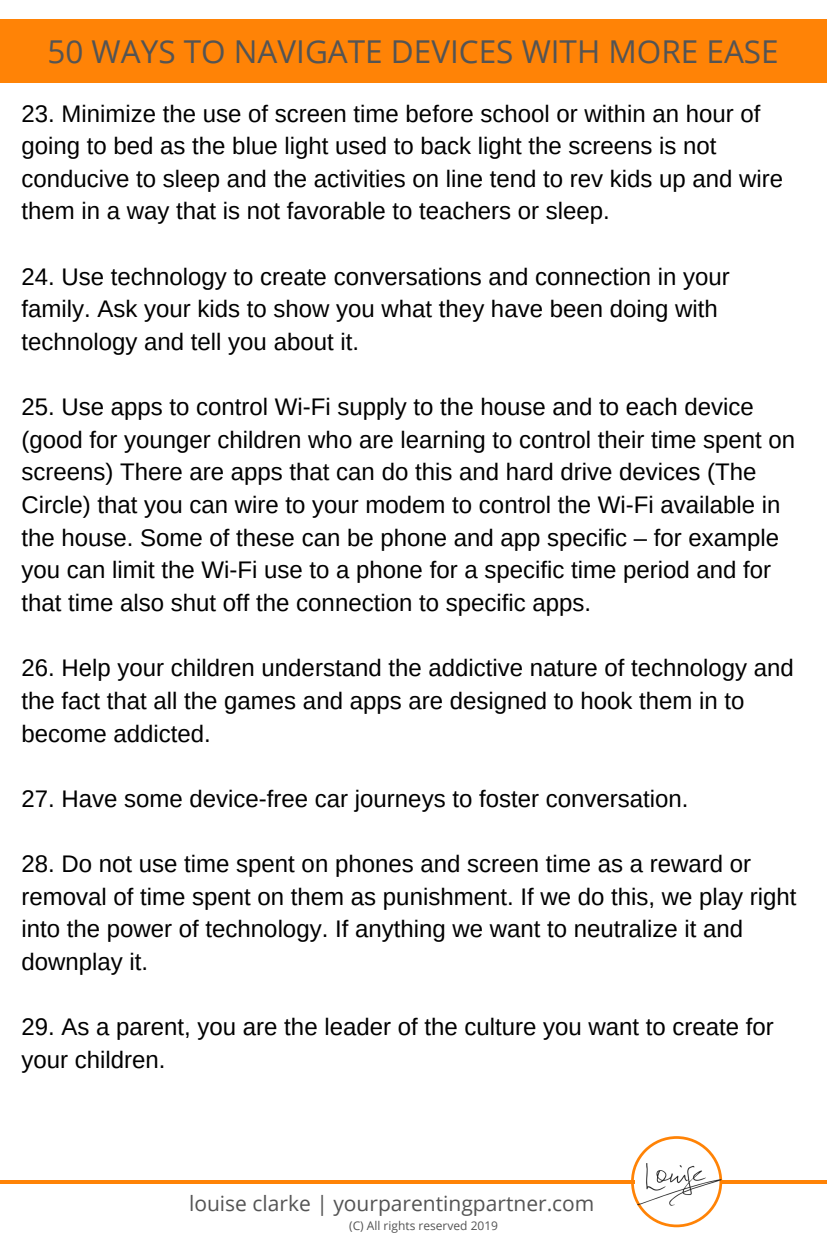
<style>
.page{position:relative;width:827px;height:1240px;background:#fff}
.page>*{position:absolute;margin:0;border:0;box-sizing:border-box;transform-origin:0 0}
.t1{font:31.5px "Open Sans";color:#545454}
.t2{font:24px/32.7px "Arimo";color:#000}
.t3{font:21px "Open Sans";color:#545454}
.t4{font:12px "Open Sans";color:#545454}
</style>
<div class="page">
<div style="left:0;top:19px;width:827px;height:63px;background:#ff8306"></div>
<hr style="left:0;top:1180px;width:634px;height:4px;background:#ff8306">
<hr style="left:723px;top:1180px;width:104px;height:4px;background:#ff8306">
<svg style="left:631px;top:1136px;width:86px;height:91px"></svg>
<img style="left:634px;top:1160px;width:89px;height:49px">
<h1 class="t1" style="left:48px;top:29px;width:733px">50 WAYS TO NAVIGATE DEVICES WITH MORE EASE</h1>
<p class="t2" style="left:22px;top:97px;width:763px">23. Minimize the use of screen time before school or within an hour of going to bed as the blue light used to back light the screens is not conducive to sleep and the activities on line tend to rev kids up and wire them in a way that is not favorable to teachers or sleep.</p>
<p class="t2" style="left:22px;top:260px;width:710px">24. Use technology to create conversations and connection in your family. Ask your kids to show you what they have been doing with technology and tell you about it.</p>
<p class="t2" style="left:22px;top:390px;width:775px">25. Use apps to control Wi-Fi supply to the house and to each device (good for younger children who are learning to control their time spent on screens) There are apps that can do this and hard drive devices (The Circle) that you can wire to your modem to control the Wi-Fi available in the house. Some of these can be phone and app specific – for example you can limit the Wi-Fi use to a phone for a specific time period and for that time also shut off the connection to specific apps.</p>
<p class="t2" style="left:22px;top:651px;width:774px">26. Help your children understand the addictive nature of technology and the fact that all the games and apps are designed to hook them in to become addicted.</p>
<p class="t2" style="left:22px;top:782px;width:668px">27. Have some device-free car journeys to foster conversation.</p>
<p class="t2" style="left:22px;top:847px;width:776px">28. Do not use time spent on phones and screen time as a reward or removal of time spent on them as punishment. If we do this, we play right into the power of technology. If anything we want to neutralize it and downplay it.</p>
<p class="t2" style="left:22px;top:1010px;width:754px">29. As a parent, you are the leader of the culture you want to create for your children.</p>
<p class="t3" style="left:189px;top:1188px;width:407px">louise clarke | yourparentingpartner.com</p>
<p class="t4" style="left:349px;top:1217px;width:151px">(C) All rights reserved 2019</p>
</div>
